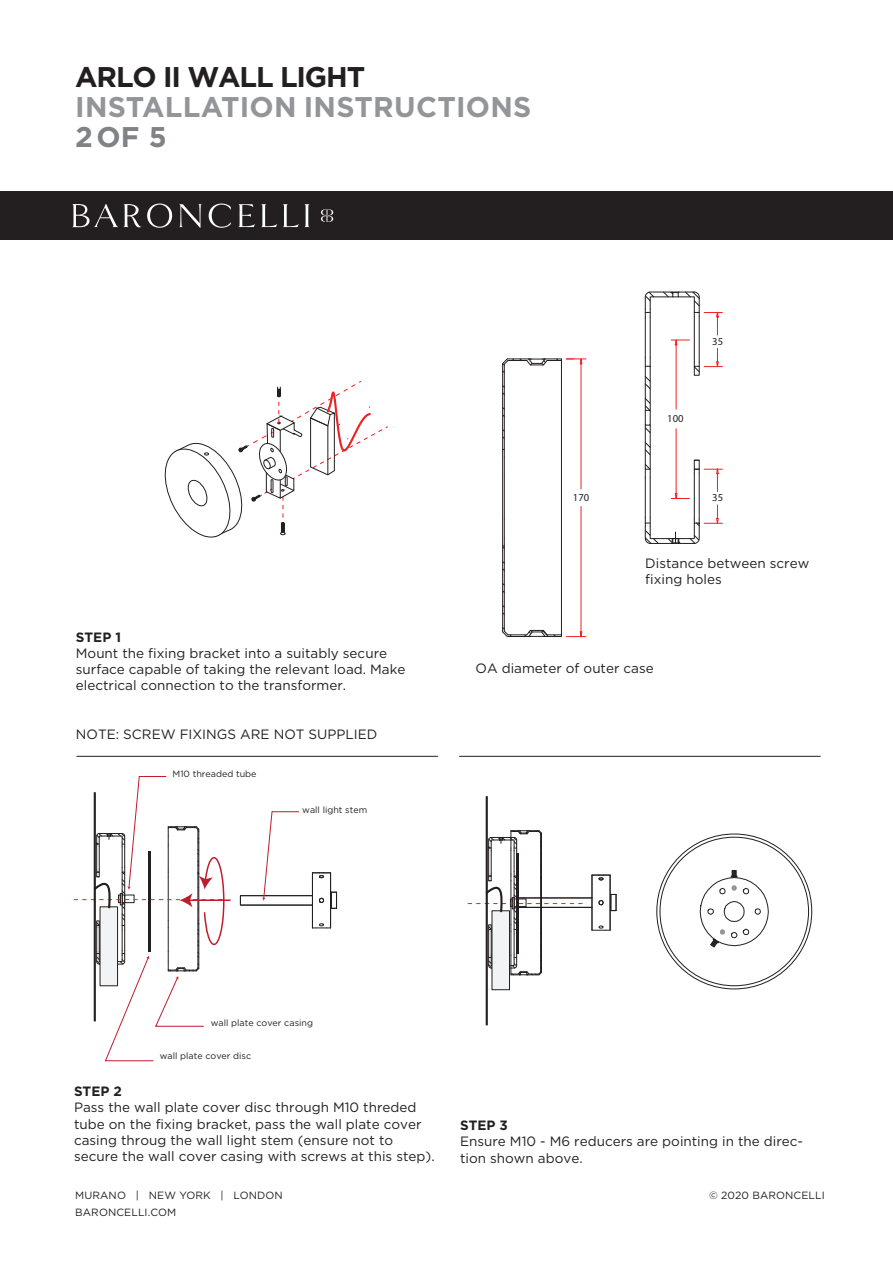
<style>
.page{position:relative;width:893px;height:1263px;background:#fff}
.page>*{position:absolute;margin:0;border:0;box-sizing:border-box;transform-origin:0 0}
.t1{font:700 28.5px "Gotham";letter-spacing:.01em;color:#939598}
.t2{font:700 28.5px "Gotham";letter-spacing:-.04em;color:#231f20}
.t3{font:700 28.5px "Gotham";color:#808285}
.t4{font:13.5px/16.2px "Gotham";color:#231f20}
.t5{font:700 13.5px "Gotham";color:#231f20}
.t6{font:10.65px "Myriad Pro";color:#231f20}
.t7{font:10.5px/16.5px "Gotham";letter-spacing:.01em;color:#231f20}
.t8{font:9px "Gotham";color:#231f20}
</style>
<div class="page">
<div style="left:0;top:191px;width:893px;height:49px;background:#231f20"></div>
<hr style="left:459px;top:756px;width:362px;height:1px;background:#231f20">
<hr style="left:76px;top:756px;width:362px;height:1px;background:#231f20">
<svg style="left:72px;top:204px;width:261px;height:24px"></svg>
<div style="left:645px;top:366px;width:5px;height:45px;border:1px solid #231f20"></div>
<div style="left:645px;top:410px;width:5px;height:15px;border:1px solid #231f20"></div>
<div style="left:645px;top:425px;width:5px;height:44px;border:1px solid #231f20"></div>
<hr style="left:694px;top:473px;width:1px;height:46px;background:#231f20">
<hr style="left:699px;top:473px;width:1px;height:46px;background:#231f20">
<hr style="left:650px;top:478px;width:1px;height:40px;background:#231f20">
<hr style="left:645px;top:478px;width:1px;height:40px;background:#231f20">
<svg style="left:645px;top:425px;width:6px;height:8px"></svg>
<svg style="left:645px;top:464px;width:6px;height:14px"></svg>
<svg style="left:645px;top:442px;width:6px;height:13px"></svg>
<svg style="left:645px;top:398px;width:6px;height:13px"></svg>
<hr style="left:676px;top:345px;width:1px;height:64px;background:#ee2123">
<hr style="left:676px;top:429px;width:1px;height:65px;background:#ee2123">
<svg style="left:671px;top:460px;width:51px;height:39px"></svg>
<svg style="left:645px;top:505px;width:77px;height:39px"></svg>
<svg style="left:645px;top:291px;width:77px;height:98px"></svg>
<hr style="left:561px;top:455px;width:1px;height:85px;background:#231f20">
<hr style="left:504px;top:476px;width:1px;height:43px;background:#231f20">
<hr style="left:504px;top:546px;width:1px;height:85px;background:#231f20">
<hr style="left:502px;top:546px;width:1px;height:86px;background:#231f20">
<svg style="left:561px;top:540px;width:1px;height:13px"></svg>
<hr style="left:561px;top:553px;width:1px;height:46px;background:#231f20">
<svg style="left:502px;top:519px;width:3px;height:30px"></svg>
<svg style="left:502px;top:583px;width:3px;height:10px"></svg>
<svg style="left:502px;top:561px;width:3px;height:10px"></svg>
<hr style="left:581px;top:364px;width:1px;height:125px;background:#ee2123">
<hr style="left:581px;top:506px;width:1px;height:126px;background:#ee2123">
<svg style="left:502px;top:599px;width:84px;height:38px"></svg>
<svg style="left:502px;top:358px;width:84px;height:118px"></svg>
<hr style="left:502px;top:449px;width:1px;height:97px;background:#231f20">
<svg style="left:164px;top:381px;width:224px;height:157px"></svg>
<hr style="left:486px;top:796px;width:2px;height:229px;background:#231f20">
<div style="left:492px;top:910px;width:18px;height:80px;background:#f2f3f4;border:1px solid #231f20"></div>
<svg style="left:467px;top:830px;width:115px;height:145px"></svg>
<hr style="left:517px;top:853px;width:2px;height:100px;background:#231f20">
<hr style="left:189px;top:899px;width:42px;height:2px;background:#be1d2c">
<svg style="left:312px;top:923px;width:19px;height:6px"></svg>
<hr style="left:330px;top:873px;width:1px;height:55px;background:#231f20">
<hr style="left:312px;top:873px;width:1px;height:55px;background:#231f20">
<svg style="left:319px;top:898px;width:5px;height:5px"></svg>
<svg style="left:312px;top:872px;width:19px;height:6px"></svg>
<svg style="left:331px;top:892px;width:6px;height:17px"></svg>
<div style="left:240px;top:895px;width:73px;height:10px;border:1px solid #231f20"></div>
<svg style="left:592px;top:925px;width:18px;height:6px"></svg>
<hr style="left:610px;top:875px;width:1px;height:55px;background:#231f20">
<hr style="left:592px;top:875px;width:1px;height:55px;background:#231f20">
<svg style="left:598px;top:900px;width:5px;height:5px"></svg>
<svg style="left:592px;top:875px;width:18px;height:5px"></svg>
<svg style="left:611px;top:894px;width:6px;height:17px"></svg>
<svg style="left:700px;top:870px;width:69px;height:77px"></svg>
<svg style="left:73px;top:776px;width:152px;height:285px"></svg>
<svg style="left:262px;top:811px;width:37px;height:90px"></svg>
<h1 class="t2" style="left:75px;top:59px;width:291px">ARLO II WALL LIGHT</h1>
<h1 class="t1" style="left:75px;top:89px;width:458px">INSTALLATION INSTRUCTIONS</h1>
<h1 class="t3" style="left:75px;top:119px;width:93px">2OF 5</h1>
<p class="t6" style="left:573px;top:491px;width:18px">170</p>
<p class="t6" style="left:667px;top:412px;width:18px">100</p>
<p class="t6" style="left:712px;top:334px;width:12px">35</p>
<p class="t6" style="left:712px;top:491px;width:12px">35</p>
<p class="t4" style="left:645px;top:555px;width:166px">Distance between screw fixing holes</p>
<p class="t5" style="left:76px;top:629px;width:47px">STEP 1</p>
<p class="t4" style="left:76px;top:645px;width:331px">Mount the fixing bracket into a suitably secure surface capable of taking the relevant load. Make electrical connection to the transformer.</p>
<p class="t4" style="left:76px;top:726px;width:303px">NOTE: SCREW FIXINGS ARE NOT SUPPLIED</p>
<p class="t8" style="left:173px;top:769px;width:85px">M10 threaded tube</p>
<p class="t8" style="left:302px;top:804px;width:66px">wall light stem</p>
<p class="t4" style="left:476px;top:660px;width:180px">OA diameter of outer case</p>
<p class="t8" style="left:211px;top:1017px;width:104px">wall plate cover casing</p>
<p class="t8" style="left:160px;top:1051px;width:93px">wall plate cover disc</p>
<p class="t5" style="left:74px;top:1083px;width:49px">STEP 2</p>
<p class="t4" style="left:74px;top:1099px;width:362px">Pass the wall plate cover disc through M10 threded tube on the fixing bracket, pass the wall plate cover casing throug the wall light stem (ensure not to secure the wall cover casing with screws at this step).</p>
<p class="t7" style="left:75px;top:1187px;width:209px">MURANO | NEW YORK | LONDON<br>BARONCELLI.COM</p>
<p class="t5" style="left:460px;top:1117px;width:49px">STEP 3</p>
<p class="t4" style="left:460px;top:1133px;width:345px">Ensure M10 - M6 reducers are pointing in the direc&shy;tion shown above.</p>
<p class="t7" style="left:709px;top:1187px;width:117px">© 2020 BARONCELLI</p>
</div>
